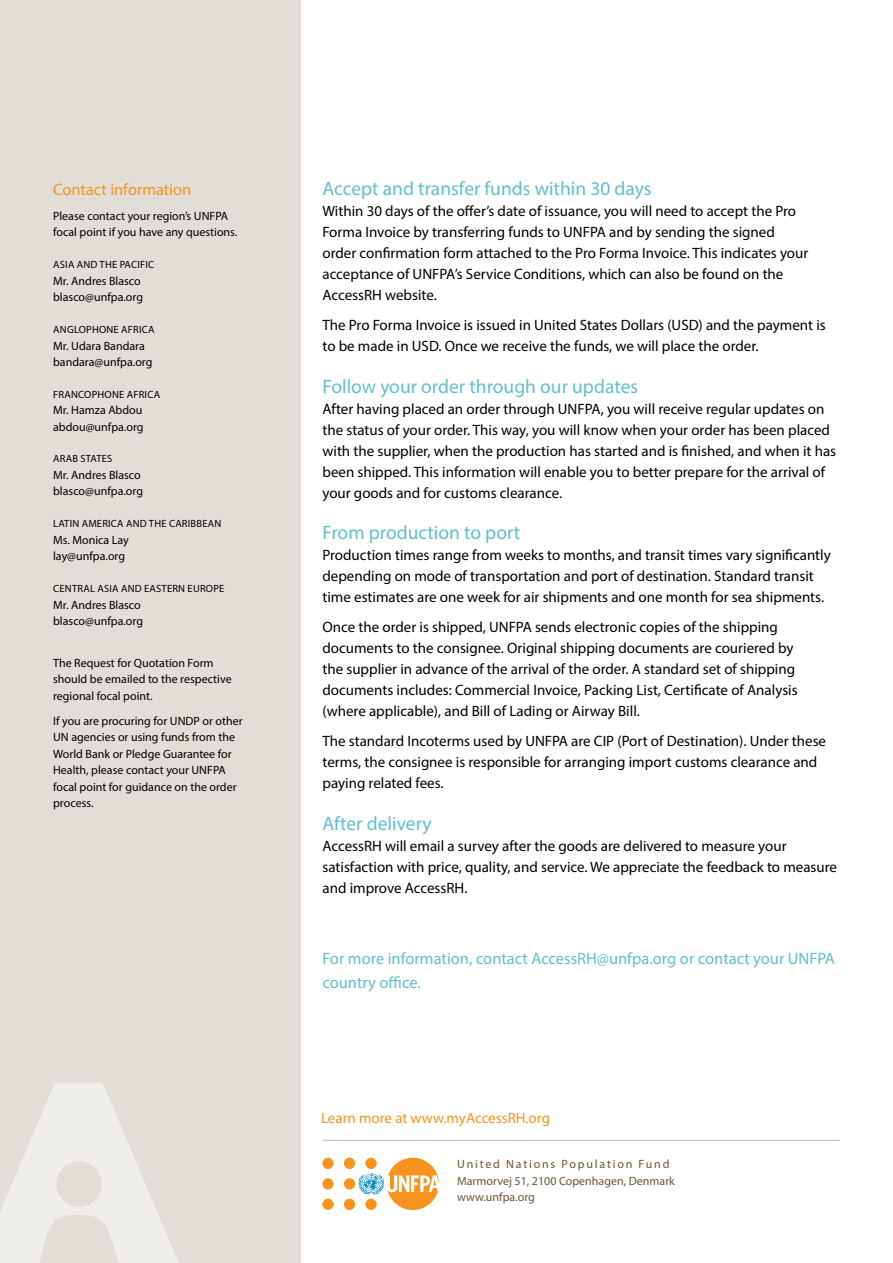
<style>
.page{position:relative;width:893px;height:1263px;background:#fff}
.page>*{position:absolute;margin:0;border:0;box-sizing:border-box;transform-origin:0 0}
.t1{font:19.5px "Myriad Pro";color:#62c0cb}
.t2{font:16.5px/24px "Myriad Pro";color:#62c0cb}
.t3{font:16.5px "Myriad Pro";letter-spacing:-.005em;color:#f7941e}
.t4{font:15px/21px "Myriad Pro";color:#000}
.t5{font:15px "Myriad Pro";color:#f7941e}
.t6{font:12px/16.5px "Myriad Pro";color:#000}
.t7{font:12px/16.5px "Myriad Pro";letter-spacing:.005em;color:#6c5438}
.t8{font:10.5px "Myriad Pro";letter-spacing:.02em;color:#000}
</style>
<div class="page">
<div style="left:0;top:0;width:301px;height:1263px;background:#e1ded7"></div>
<div style="left:344px;top:1178px;width:11px;height:11px;background:#f7941e;border-radius:50%"></div>
<div style="left:344px;top:1199px;width:11px;height:11px;background:#f7941e;border-radius:50%"></div>
<div style="left:344px;top:1158px;width:11px;height:11px;background:#f7941e;border-radius:50%"></div>
<div style="left:322px;top:1178px;width:12px;height:11px;background:#f7941e;border-radius:50%"></div>
<div style="left:322px;top:1199px;width:12px;height:11px;background:#f7941e;border-radius:50%"></div>
<div style="left:322px;top:1158px;width:12px;height:11px;background:#f7941e;border-radius:50%"></div>
<svg style="left:359px;top:1158px;width:80px;height:52px"></svg>
<hr style="left:322px;top:1140px;width:518px;height:1px;background:#c1bcb1">
<svg style="left:0;top:1083px;width:178px;height:180px"></svg>
<p class="t3" style="left:53px;top:179px;width:140px">Contact information</p>
<p class="t6" style="left:53px;top:207px;width:186px">Please contact your region’s UNFPA focal point if you have any questions.</p>
<p class="t8" style="left:53px;top:258px;width:32px">Asia and</p>
<p class="t8" style="left:100px;top:258px;width:26px">th e pacific</p>
<p class="t6" style="left:53px;top:272px;width:91px">Mr. Andres Blasco blasco@unfpa.org</p>
<p class="t8" style="left:53px;top:323px;width:29px">Anglophon</p>
<p class="t8" style="left:114px;top:323px;width:21px">e Africa</p>
<p class="t6" style="left:53px;top:337px;width:101px">Mr. Udara Bandara bandara@unfpa.org</p>
<p class="t8" style="left:53px;top:388px;width:8px">francophon</p>
<p class="t8" style="left:119px;top:388px;width:21px">e Africa</p>
<p class="t6" style="left:53px;top:402px;width:92px">Mr. Hamza Abdou abdou@unfpa.org</p>
<p class="t8" style="left:53px;top:452px;width:14px">Arab</p>
<p class="t8" style="left:81px;top:452px;width:32px">States</p>
<p class="t6" style="left:53px;top:466px;width:91px">Mr. Andres Blasco blasco@unfpa.org</p>
<p class="t8" style="left:53px;top:517px;width:6px">latin</p>
<p class="t8" style="left:82px;top:517px;width:27px">america</p>
<p class="t8" style="left:126px;top:517px;width:8px">and</p>
<p class="t8" style="left:149px;top:517px;width:27px">th e caribb</p>
<p class="t8" style="left:202px;top:517px;width:13px">ean</p>
<p class="t6" style="left:53px;top:531px;width:77px">Ms. Monica Lay lay@unfpa.org</p>
<p class="t8" style="left:53px;top:582px;width:19px">Central</p>
<p class="t8" style="left:97px;top:582px;width:7px">asia</p>
<p class="t8" style="left:121px;top:582px;width:8px">and</p>
<p class="t8" style="left:144px;top:582px;width:56px">eastern europ</p>
<p class="t8" style="left:219px;top:582px;width:7px">e</p>
<p class="t6" style="left:53px;top:596px;width:91px">Mr. Andres Blasco blasco@unfpa.org</p>
<p class="t6" style="left:53px;top:654px;width:180px">The Request for Quotation Form should be emailed to the respective regional focal point.</p>
<p class="t6" style="left:53px;top:712px;width:191px">If you are procuring for UNDP or other<br>UN agencies or using funds from the<br>World Bank or Pledge Guarantee for<br>Health, please contact your UNFPA focal point for guidance on the order process.</p>
<h1 class="t1" style="left:322px;top:176px;width:331px">Accept and transfer funds within 30 days</h1>
<p class="t4" style="left:322px;top:200px;width:487px">Within 30 days of the offer’s date of issuance, you will need to accept the Pro Forma Invoice by transferring funds to UNFPA and by sending the signed order confirmation form attached to the Pro Forma Invoice. This indicates your acceptance of UNFPA’s Service Conditions, which can also be found on the AccessRH website.</p>
<p class="t4" style="left:322px;top:314px;width:505px">The Pro Forma Invoice is issued in United States Dollars (USD) and the payment is to be made in USD. Once we receive the funds, we will place the order.</p>
<h1 class="t1" style="left:322px;top:374px;width:317px">Follow your order through our updates</h1>
<p class="t4" style="left:322px;top:398px;width:515px">After having placed an order through UNFPA, you will receive regular updates on the status of your order. This way, you will know when your order has been placed with the supplier, when the production has started and is finished, and when it has been shipped. This information will enable you to better prepare for the arrival of your goods and for customs clearance.</p>
<h1 class="t1" style="left:322px;top:520px;width:199px">From production to port</h1>
<p class="t4" style="left:322px;top:544px;width:510px">Production times range from weeks to months, and transit times vary significantly depending on mode of transportation and port of destination. Standard transit time estimates are one week for air shipments and one month for sea shipments.</p>
<p class="t4" style="left:322px;top:616px;width:477px">Once the order is shipped, UNFPA sends electronic copies of the shipping documents to the consignee. Original shipping documents are couriered by the supplier in advance of the arrival of the order. A standard set of shipping documents includes: Commercial Invoice, Packing List, Certificate of Analysis (where applicable), and Bill of Lading or Airway Bill.</p>
<p class="t4" style="left:322px;top:730px;width:505px">The standard Incoterms used by UNFPA are CIP (Port of Destination). Under these terms, the consignee is responsible for arranging import customs clearance and paying related fees.</p>
<h1 class="t1" style="left:322px;top:811px;width:111px">After delivery</h1>
<p class="t4" style="left:322px;top:835px;width:516px">AccessRH will email a survey after the goods are delivered to measure your satisfaction with price, quality, and service. We appreciate the feedback to measure and improve AccessRH.</p>
<p class="t2" style="left:322px;top:946px;width:514px">For more information, contact AccessRH@unfpa.org or contact your UNFPA country office.</p>
<p class="t5" style="left:321px;top:1108px;width:230px">Learn more at www.myAccessRH.org</p>
<p class="t7" style="left:457px;top:1156px;width:219px">United Nations Population Fund<br>Marmorvej 51, 2100 Copenhagen, Denmark www.unfpa.org</p>
</div>
